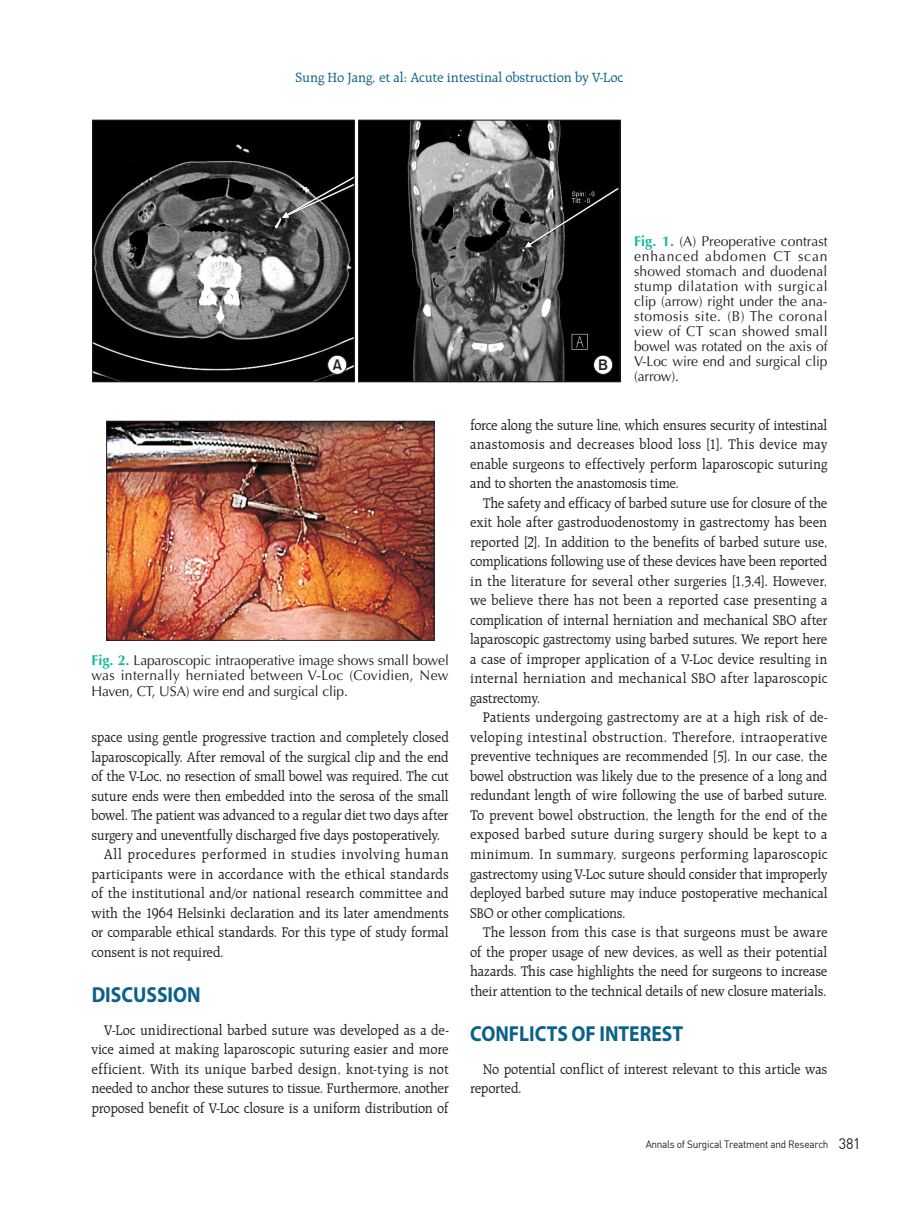
<style>
.page{position:relative;width:919px;height:1217px;background:#fff}
.page>*{position:absolute;margin:0;border:0;box-sizing:border-box;transform-origin:0 0}
.t1{font:700 21.75px "Myriad Pro";color:#0b6189;scale:.9 1}
.t2{font:15px/19.5px "Raleigh BT";letter-spacing:-.01em;color:#231f20;text-align:justify;scale:.94 1}
.t3{font:15px "Raleigh BT";letter-spacing:.015em;color:#231f20;scale:.94 1}
.t4{font:15px "Raleigh BT";letter-spacing:.03em;color:#231f20;scale:.94 1}
.t5{font:15px "Gothic 725 BT Bold A";color:#231f20}
.t6{font:14.25px/15px "Optima LT Std";letter-spacing:-.01em;color:#231f20;text-align:justify}
.t7{font:14.25px "Raleigh BT";letter-spacing:-.01em;color:#0b6189}
.t8{font:10.5px "Dinreg";letter-spacing:-.025em;color:#231f20;scale:.95 1}
.s1{font-weight:700;color:#11b9a0}
.s2{font-size:15px}
</style>
<div class="page">
<img style="left:108px;top:423px;width:324px;height:215px">
<div style="left:106px;top:421px;width:328px;height:219px;border:1px solid #231f20"></div>
<img style="left:94px;top:122px;width:258px;height:258px">
<img style="left:360px;top:122px;width:258px;height:258px">
<div style="left:327px;top:355px;width:20px;height:19px;background:#fff;border-radius:50%"></div>
<div style="left:327px;top:355px;width:20px;height:19px;border:1px solid #231f20;border-radius:50%"></div>
<div style="left:593px;top:355px;width:19px;height:19px;background:#fff;border-radius:50%"></div>
<div style="left:593px;top:355px;width:20px;height:19px;border:1px solid #231f20;border-radius:50%"></div>
<div style="left:358px;top:120px;width:262px;height:262px;border:1px solid #231f20"></div>
<svg style="left:282px;top:174px;width:73px;height:44px;background:#3c3c3c"></svg>
<svg style="left:524px;top:187px;width:95px;height:60px;background:#313131"></svg>
<div style="left:92px;top:120px;width:262px;height:262px;border:1px solid #231f20"></div>
<p class="t7" style="left:295px;top:69px;width:329px">Sung Ho Jang, et al: Acute intestinal obstruction by V-Loc</p>
<p class="t5" style="left:333px;top:356px;width:11px">A</p>
<p class="t5" style="left:598px;top:356px;width:11px">B</p>
<p class="t6" style="left:634px;top:234px;width:195px"><span class="s1">Fig. 1.</span> (A) Preoperative contrast enhanced abdomen CT scan showed stomach and duodenal stump dilatation with surgical clip (arrow) right under the ana&shy;stomosis site. (B) The coronal view of CT scan showed small bowel was rotated on the axis of V-Loc wire end and surgical clip (arrow).</p>
<p class="t6" style="left:91px;top:653px;width:359px"><span class="s1">Fig. 2.</span> Laparoscopic intraoperative image shows small bowel was internally herniated between V-Loc (Covidien, New Haven, CT, USA) wire end and surgical clip.</p>
<p class="t2" style="left:91px;top:727px;width:381px">space using gentle progressive traction and completely closed</p>
<p class="t2" style="left:91px;top:746px;width:381px">laparoscopically. After removal of the surgical clip and the end</p>
<p class="t2" style="left:91px;top:766px;width:381px">of the V-Loc, no resection of small bowel was required. The cut</p>
<p class="t2" style="left:91px;top:785px;width:381px">suture ends were then embedded into the serosa of the small</p>
<p class="t2" style="left:91px;top:805px;width:381px">bowel. The patient was advanced to a regular diet two days after</p>
<p class="t2" style="left:91px;top:824px;width:373px">surgery and uneventfully discharged five days postoperatively.</p>
<p class="t4" style="left:104px;top:845px;width:368px">All procedures performed in studies involving human</p>
<p class="t3" style="left:91px;top:864px;width:381px">participants were in accordance with the ethical standards</p>
<p class="t2" style="left:91px;top:883px;width:381px">of the institutional and/or national research committee and</p>
<p class="t2" style="left:91px;top:902px;width:381px">with the 1964 Helsinki declaration and its later amendments</p>
<p class="t2" style="left:91px;top:922px;width:381px">or comparable ethical standards. For this type of study formal</p>
<p class="t2" style="left:91px;top:941px;width:142px">consent is not required.</p>
<h1 class="t1" style="left:92px;top:979px;width:123px">DISCUSSION</h1>
<p class="t2" style="left:91px;top:1019px;width:381px;text-indent:13px">V-Loc unidirectional barbed suture was developed as a de&shy;vice aimed at making laparoscopic suturing easier and more efficient. With its unique barbed design, knot-tying is not needed to anchor these sutures to tissue. Furthermore, another proposed benefit of V-Loc closure is a uniform distribution of</p>
<p class="t2" style="left:470px;top:414px;width:381px">force along the suture line, which ensures security of intestinal anastomosis and decreases blood loss [1]. This device may enable surgeons to effectively perform laparoscopic suturing and to shorten the anastomosis time.</p>
<p class="t2" style="left:470px;top:492px;width:382px;text-indent:13px">The safety and efficacy of barbed suture use for closure of the exit hole after gastroduodenostomy in gastrectomy has been reported [2]. In addition to the benefits of barbed suture use, complications following use of these devices have been reported in the literature for several other surgeries [1,3,4]. However, we believe there has not been a reported case presenting a complication of internal herniation and mechanical SBO after laparoscopic gastrectomy using barbed sutures. We report here a case of improper application of a V-Loc device resulting in internal herniation and mechanical SBO after laparoscopic gastrectomy.</p>
<p class="t2" style="left:470px;top:707px;width:381px;text-indent:13px">Patients undergoing gastrectomy are at a high risk of de&shy;veloping intestinal obstruction. Therefore, intraoperative preventive techniques are recommended [5]. In our case, the bowel obstruction was likely due to the presence of a long and redundant length of wire following the use of barbed suture.<br>To prevent bowel obstruction, the length for the end of the exposed barbed suture during surgery should be kept to a minimum. In summary, surgeons performing laparoscopic gastrectomy using V-Loc suture should consider that improperly deployed barbed suture may induce postoperative mechanical SBO or other complications.</p>
<p class="t2" style="left:470px;top:921px;width:382px;text-indent:13px">The lesson from this case is that surgeons must be aware of the proper usage of new devices, as well as their potential hazards. This case highlights the need for surgeons to increase their attention to the technical details of new closure materials.</p>
<h1 class="t1" style="left:470px;top:1018px;width:238px">CONFLICTS OF INTEREST</h1>
<p class="t2" style="left:470px;top:1058px;width:381px;text-indent:13px">No potential conflict of interest relevant to this article was reported.</p>
<p class="t8" style="left:645px;top:1137px;width:228px">Annals of Surgical Treatment and Research <span class="s2">381</span></p>
</div>
